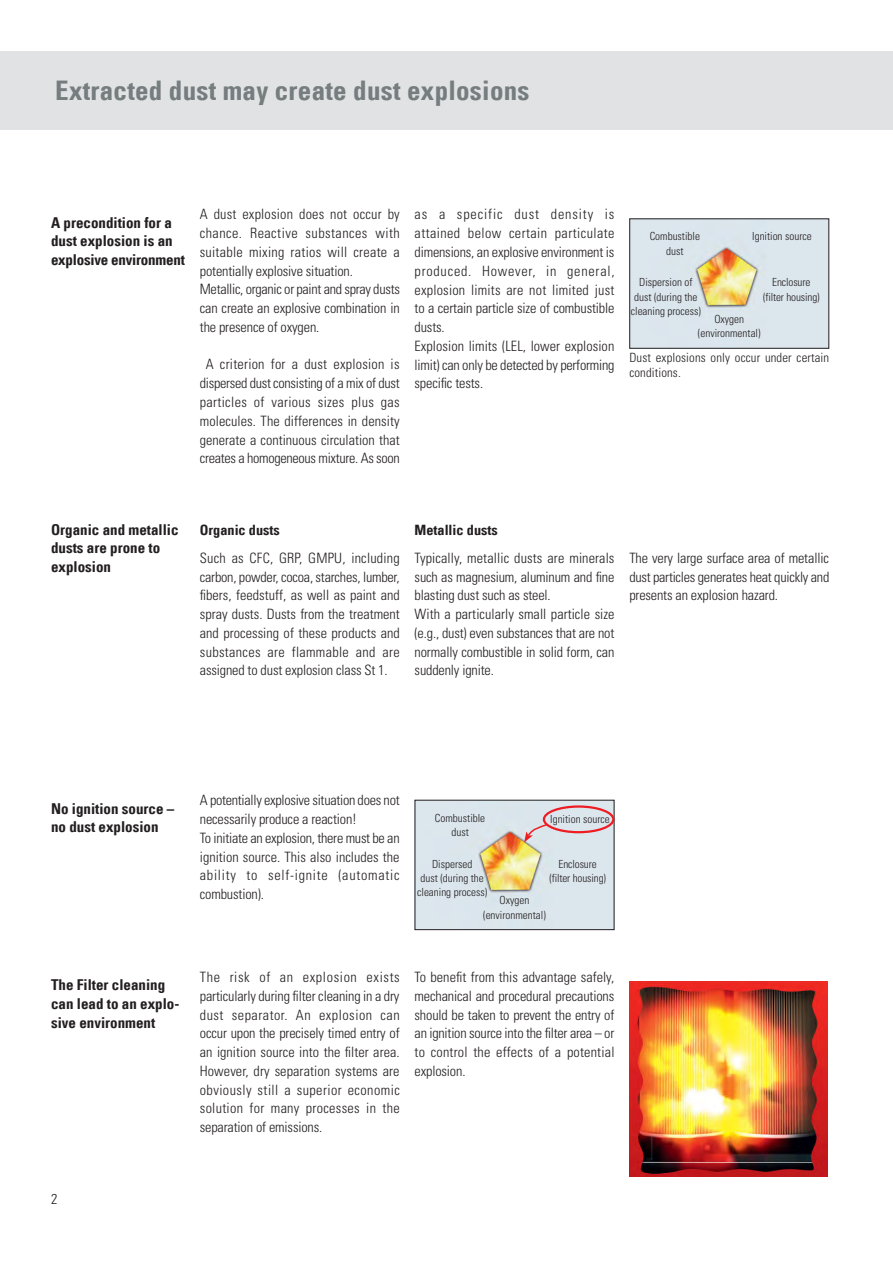
<style>
.page{position:relative;width:893px;height:1263px;background:#fff}
.page>*{position:absolute;margin:0;border:0;box-sizing:border-box;transform-origin:0 0}
.Univers_67_Bd_Cn_18{font:27px "Univers Com 67 Bold Cond";letter-spacing:.01em;color:#757d7f}
.Univers_67_Bd_Cn_10{font:15px/18.6px "Univers Com 67 Bold Cond";color:#231f20}
.Paragraph_Style{font:300 condensed 14.25px/18.8px "Univers LT Std";letter-spacing:-.01em;color:#231f20;text-align:justify}
.Univers_47_Lt_Cn_9_5{font:14.25px "Univers Com 67 Bold Cond";color:#231f20}
.Univers_47_Lt_Cn_9_5-2{font:300 condensed 14.25px "Univers LT Std";color:#231f20}
.Univers_47_Lt_Cn_8_5{font:300 condensed 12.75px/15.3px "Univers LT Std";letter-spacing:.01em;color:#231f20}
.Univers_57_Rm_Cn_7_5{font:300 condensed 11.1px/14.4px "Univers LT Std";color:#231f20;text-align:center}
</style>
<div class="page">
<div style="left:0;top:51px;width:893px;height:79px;background:#e1e2e4"></div>
<img style="left:631px;top:220px;width:196px;height:127px">
<div style="left:629px;top:218px;width:200px;height:131px;border:1px solid #231f20"></div>
<img style="left:629px;top:981px;width:199px;height:195px">
<img style="left:417px;top:802px;width:195px;height:126px">
<div style="left:415px;top:800px;width:199px;height:130px;border:1px solid #231f20"></div>
<div style="left:543px;top:805px;width:71px;height:28px;border:2px solid #ee1d23;border-radius:50%"></div>
<svg style="left:524px;top:823px;width:25px;height:19px"></svg>
<p class="Univers_67_Bd_Cn_18" style="left:55px;top:74px;width:476px">Extracted dust may create dust explosions</p>
<p class="Univers_67_Bd_Cn_10" style="left:51px;top:213px;width:135px">A precondition for a dust explosion is an explosive environment</p>
<p class="Paragraph_Style" style="left:200px;top:205px;width:201px">A dust explosion does not occur by chance. Reactive substances with suitable mixing ratios will create a potentially explosive situation.</p>
<p class="Paragraph_Style" style="left:200px;top:280px;width:202px">Metallic, organic or paint and spray dusts can create an explosive combination in the presence of oxygen.</p>
<p class="Paragraph_Style" style="left:200px;top:355px;width:201px;text-align:center">A criterion for a dust explosion is dispersed dust consisting of a mix of dust particles of various sizes plus gas molecules. The differences in density generate a continuous circulation that creates a homogeneous mixture. As soon</p>
<p class="Paragraph_Style" style="left:415px;top:205px;width:201px">as a specific dust density is attained below certain particulate dimensions, an explosive environment is produced. However, in general, explosion limits are not limited just to a certain particle size of combustible dusts.</p>
<p class="Paragraph_Style" style="left:415px;top:336px;width:201px">Explosion limits (LEL, lower explosion limit) can only be detected by performing specific tests.</p>
<p class="Univers_57_Rm_Cn_7_5" style="left:650px;top:229px;width:52px">Combustible dust</p>
<p class="Univers_57_Rm_Cn_7_5" style="left:752px;top:229px;width:61px">Ignition source</p>
<p class="Univers_57_Rm_Cn_7_5" style="left:772px;top:275px;width:40px">Enclosure</p>
<p class="Univers_57_Rm_Cn_7_5" style="left:763px;top:290px;width:58px">(filter housing)</p>
<p class="Univers_57_Rm_Cn_7_5" style="left:714px;top:312px;width:31px">Oxygen</p>
<p class="Univers_57_Rm_Cn_7_5" style="left:698px;top:326px;width:64px">(environmental)</p>
<p class="Univers_57_Rm_Cn_7_5" style="left:639px;top:275px;width:55px">Dispersion of</p>
<p class="Univers_57_Rm_Cn_7_5" style="left:631px;top:290px;width:72px">dust (during the cleaning process)</p>
<p class="Univers_47_Lt_Cn_8_5" style="left:629px;top:350px;width:201px">Dust explosions only occur under certain conditions.</p>
<p class="Univers_67_Bd_Cn_10" style="left:51px;top:520px;width:129px">Organic and metallic dusts are prone to</p>
<p class="Univers_67_Bd_Cn_10" style="left:51px;top:557px;width:61px">explosion</p>
<p class="Univers_47_Lt_Cn_9_5" style="left:200px;top:521px;width:81px">Organic dusts</p>
<p class="Paragraph_Style" style="left:200px;top:548px;width:201px">Such as CFC, GRP, GMPU, including carbon, powder, cocoa, starches, lumber, fibers, feedstuff, as well as paint and spray dusts. Dusts from the treatment and processing of these products and substances are flammable and are assigned to dust explosion class St 1.</p>
<p class="Univers_47_Lt_Cn_9_5" style="left:415px;top:521px;width:85px">Metallic dusts</p>
<p class="Paragraph_Style" style="left:415px;top:548px;width:201px">Typically, metallic dusts are minerals such as magnesium, aluminum and fine blasting dust such as steel.</p>
<p class="Paragraph_Style" style="left:415px;top:605px;width:202px">With a particularly small particle size (e.g., dust) even substances that are not normally combustible in solid form, can suddenly ignite.</p>
<p class="Paragraph_Style" style="left:629px;top:548px;width:201px">The very large surface area of metallic dust particles generates heat quickly and presents an explosion hazard.</p>
<p class="Univers_67_Bd_Cn_10" style="left:51px;top:799px;width:125px">No ignition source – no dust explosion</p>
<p class="Univers_67_Bd_Cn_10" style="left:51px;top:976px;width:130px">The Filter cleaning can lead to an explo&shy;sive environment</p>
<p class="Paragraph_Style" style="left:200px;top:791px;width:201px">A potentially explosive situation does not necessarily produce a reaction!</p>
<p class="Paragraph_Style" style="left:200px;top:828px;width:201px">To initiate an explosion, there must be an ignition source. This also includes the ability to self-ignite (automatic combustion).</p>
<p class="Univers_57_Rm_Cn_7_5" style="left:435px;top:811px;width:52px">Combustible dust</p>
<p class="Univers_57_Rm_Cn_7_5" style="left:550px;top:812px;width:61px">Ignition source</p>
<p class="Univers_57_Rm_Cn_7_5" style="left:559px;top:856px;width:40px">Enclosure</p>
<p class="Univers_57_Rm_Cn_7_5" style="left:549px;top:871px;width:58px">(filter housing)</p>
<p class="Univers_57_Rm_Cn_7_5" style="left:500px;top:893px;width:31px">Oxygen</p>
<p class="Univers_57_Rm_Cn_7_5" style="left:483px;top:908px;width:64px">(environmental)</p>
<p class="Univers_57_Rm_Cn_7_5" style="left:432px;top:856px;width:42px">Dispersed</p>
<p class="Univers_57_Rm_Cn_7_5" style="left:417px;top:871px;width:72px">dust (during the cleaning process)</p>
<p class="Paragraph_Style" style="left:200px;top:968px;width:202px">The risk of an explosion exists particularly during filter cleaning in a dry dust separator. An explosion can occur upon the precisely timed entry of an ignition source into the filter area.<br>However, dry separation systems are obviously still a superior economic solution for many processes in the separation of emissions.</p>
<p class="Paragraph_Style" style="left:415px;top:968px;width:201px">To benefit from this advantage safely, mechanical and procedural precautions should be taken to prevent the entry of an ignition source into the filter area – or to control the effects of a potential explosion.</p>
<p class="Univers_47_Lt_Cn_9_5-2" style="left:51px;top:1191px;width:8px">2</p>
</div>
